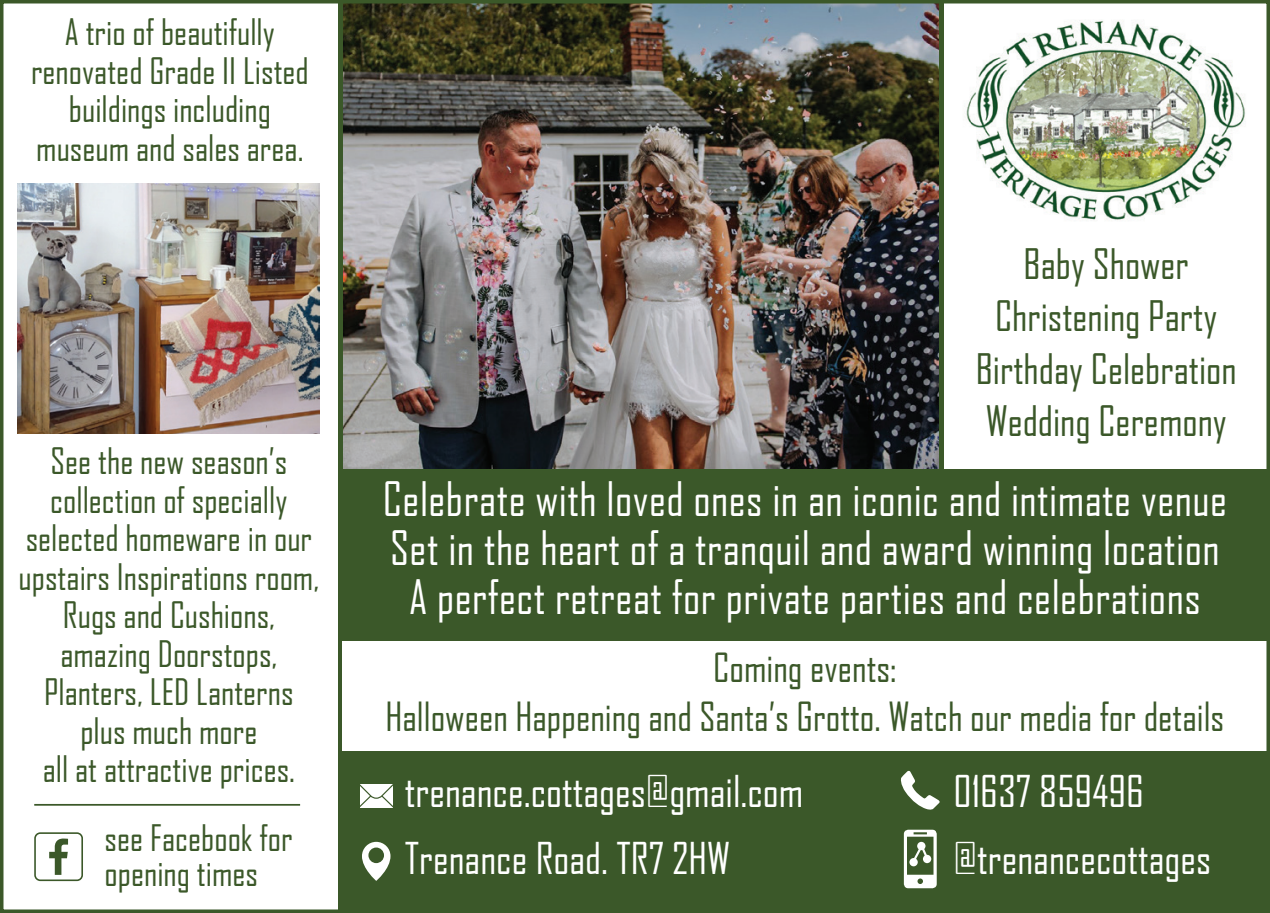
<style>
.page{position:relative;width:1270px;height:913px;background:#fff}
.page>*{position:absolute;margin:0;border:0;box-sizing:border-box;transform-origin:0 0}
.t1{font:45.5px "Agency FB";letter-spacing:.01em;color:#fff}
.t2{font:42px "Agency FB";color:#fff}
.t3{font:40.25px "Agency FB";color:#3b5829}
.t4{font:38.5px "Agency FB";color:#3b5829}
.t5{font:35px/38.5px "Agency FB";color:#3b5829;text-align:center}
</style>
<div class="page">
<div style="left:340px;top:0;width:930px;height:913px;background:#3b5829"></div>
<img style="left:343px;top:5px;width:596px;height:463px">
<div style="left:942px;top:0;width:328px;height:468px;background:#fff"></div>
<svg style="left:360px;top:784px;width:33px;height:24px"></svg>
<svg style="left:900px;top:770px;width:40px;height:40px"></svg>
<svg style="left:362px;top:842px;width:28px;height:39px"></svg>
<svg style="left:904px;top:829px;width:33px;height:59px"></svg>
<hr style="left:338px;top:0;width:4px;height:913px;background:#3b5829">
<hr style="left:940px;top:0;width:4px;height:503px;background:#3b5829">
<div style="left:34px;top:832px;width:49px;height:49px;border:2px solid #3b5829;border-radius:5px"></div>
<svg style="left:49px;top:838px;width:19px;height:37px"></svg>
<img style="left:18px;top:183px;width:302px;height:250px">
<img style="left:964px;top:20px;width:281px;height:200px">
<hr style="left:34px;top:804px;width:266px;height:1px;background:#3b5829">
<div style="left:342px;top:641px;width:928px;height:109px;background:#fff"></div>
<p class="t5" style="left:65px;top:12px;width:212px">A trio of beautifully</p>
<p class="t5" style="left:31px;top:51px;width:279px">renovated Grade II Listed buildings including</p>
<p class="t5" style="left:36px;top:128px;width:269px">museum and sales area.</p>
<p class="t5" style="left:51px;top:441px;width:238px">See the new season’s</p>
<p class="t5" style="left:50px;top:479px;width:239px">collection of specially</p>
<p class="t5" style="left:19px;top:518px;width:302px;text-align:left">selected homeware in our upstairs Inspirations room,</p>
<p class="t5" style="left:63px;top:595px;width:214px">Rugs and Cushions,</p>
<p class="t5" style="left:60px;top:633px;width:218px">amazing Doorstops,</p>
<p class="t5" style="left:44px;top:672px;width:251px">Planters, LED Lanterns</p>
<p class="t5" style="left:80px;top:710px;width:179px">plus much more</p>
<p class="t5" style="left:43px;top:749px;width:254px">all at attractive prices.</p>
<p class="t5" style="left:105px;top:818px;width:190px">see Facebook for</p>
<p class="t5" style="left:105px;top:853px;width:155px">opening times</p>
<p class="t3" style="left:1024px;top:239px;width:167px">Baby Shower</p>
<p class="t3" style="left:995px;top:292px;width:224px">Christening Party</p>
<p class="t3" style="left:976px;top:344px;width:262px">Birthday Celebration</p>
<p class="t3" style="left:986px;top:397px;width:243px">Wedding Ceremony</p>
<p class="t1" style="left:383px;top:471px;width:846px">Celebrate with loved ones in an iconic and intimate venue</p>
<p class="t1" style="left:390px;top:520px;width:831px">Set in the heart of a tranquil and award winning location</p>
<p class="t1" style="left:409px;top:569px;width:793px">A perfect retreat for private parties and celebrations</p>
<p class="t4" style="left:713px;top:644px;width:185px">Coming events:</p>
<p class="t4" style="left:385px;top:693px;width:840px">Halloween Happening and Santa’s Grotto. Watch our media for details</p>
<p class="t2" style="left:405px;top:766px;width:400px">trenance.cottages@gmail.com</p>
<p class="t2" style="left:953px;top:766px;width:192px">01637 859496</p>
<p class="t2" style="left:405px;top:832px;width:327px">Trenance Road. TR7 2HW</p>
<p class="t2" style="left:953px;top:832px;width:259px">@trenancecottages</p>
</div>
